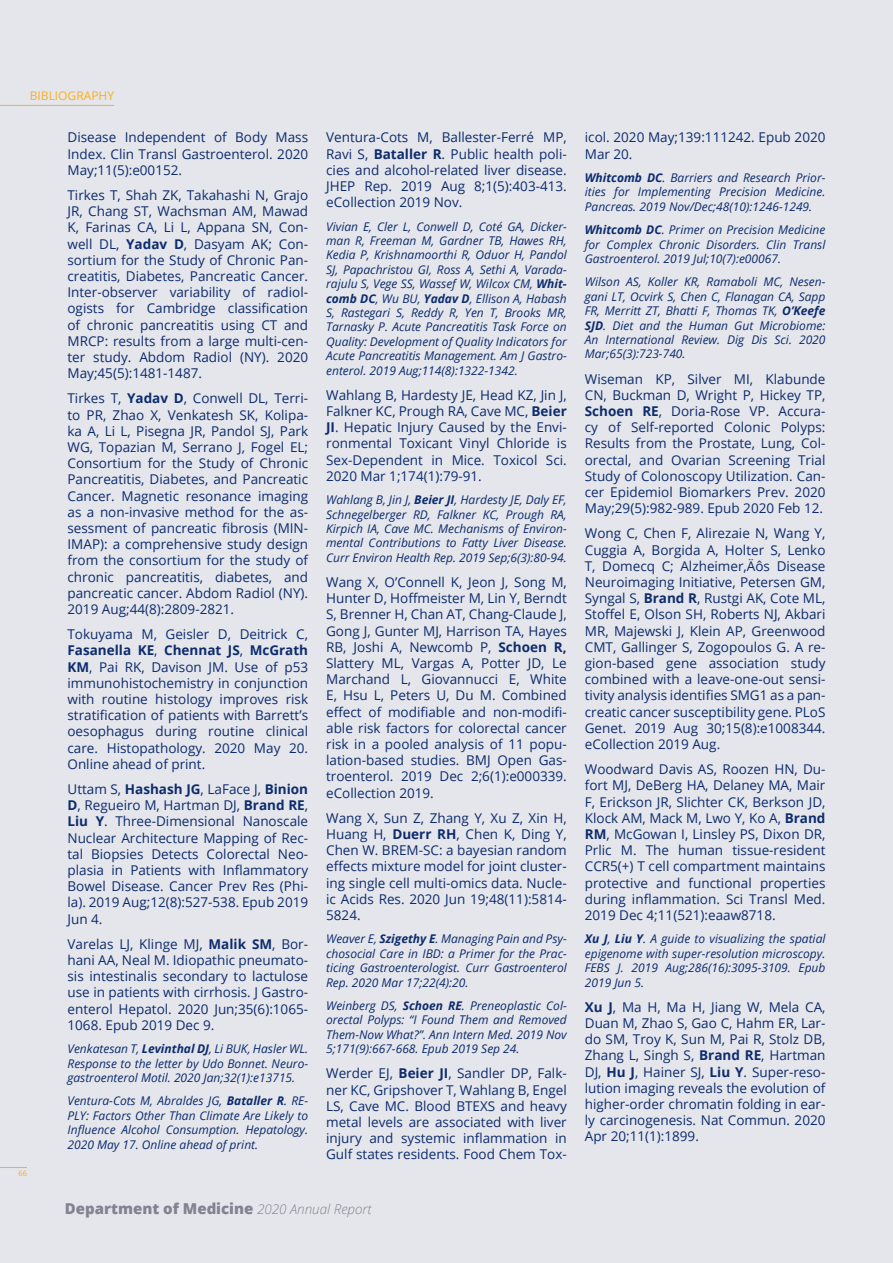
<style>
.page{position:relative;width:893px;height:1263px;background:#e4e6eb}
.page>*{position:absolute;margin:0;border:0;box-sizing:border-box;transform-origin:0 0}
.t1{font:800 15px "Open Sans";color:#828291}
.t2{font:13.5px/16.2px "Open Sans";color:#0d2b6d;text-align:justify}
.t3{font:italic 12px/14.4px "Open Sans";color:#0d2b6d;text-align:justify}
.t4{font:12px "Open Sans";color:#fbaf1d}
.t5{font:7.5px "Open Sans";color:#fbaf1d}
.s1{font-weight:700}
.s2{font-weight:300;font-style:italic;font-size:13.5px}
</style>
<div class="page">
<svg style="left:0;top:1167px;width:27px;height:1px"></svg>
<hr style="left:0;top:105px;width:114px;height:1px;background:#fbaf1d">
<p class="t4" style="left:30px;top:87px;width:86px">BIBLIOGRAPHY</p>
<p class="t5" style="left:18px;top:1168px;width:10px">66</p>
<p class="t2" style="left:68px;top:129px;width:242px">Disease Independent of Body Mass Index. Clin Transl Gastroenterol. 2020<br>May;11(5):e00152.</p>
<p class="t2" style="left:68px;top:187px;width:242px">Tirkes T, Shah ZK, Takahashi N, Grajo JR, Chang ST, Wachsman AM, Mawad K, Farinas CA, Li L, Appana SN, Con&shy;well DL, <span class="s1">Yadav D</span>, Dasyam AK; Con&shy;sortium for the Study of Chronic Pan&shy;creatitis, Diabetes, Pancreatic Cancer.<br>Inter-observer variability of radiol&shy;ogists for Cambridge classification of chronic pancreatitis using CT and MRCP: results from a large multi-cen&shy;ter study. Abdom Radiol (NY). 2020<br>May;45(5):1481-1487.</p>
<p class="t2" style="left:68px;top:390px;width:242px">Tirkes T, <span class="s1">Yadav D</span>, Conwell DL, Terri&shy;to PR, Zhao X, Venkatesh SK, Kolipa&shy;ka A, Li L, Pisegna JR, Pandol SJ, Park WG, Topazian M, Serrano J, Fogel EL; Consortium for the Study of Chronic Pancreatitis, Diabetes, and Pancreatic Cancer. Magnetic resonance imaging as a non-invasive method for the as&shy;sessment of pancreatic fibrosis (MIN-IMAP): a comprehensive study design from the consortium for the study of chronic pancreatitis, diabetes, and pancreatic cancer. Abdom Radiol (NY).<br>2019 Aug;44(8):2809-2821.</p>
<p class="t2" style="left:68px;top:626px;width:242px">Tokuyama M, Geisler D, Deitrick C, <span class="s1">Fasanella KE</span>, <span class="s1">Chennat JS</span>, <span class="s1">McGrath KM</span>, Pai RK, Davison JM. Use of p53 immunohistochemistry in conjunction with routine histology improves risk stratification of patients with Barrett’s oesophagus during routine clinical care. Histopathology. 2020 May 20.<br>Online ahead of print.</p>
<p class="t2" style="left:68px;top:781px;width:242px">Uttam S, <span class="s1">Hashash JG</span>, LaFace J, <span class="s1">Binion D</span>, Regueiro M, Hartman DJ, <span class="s1">Brand RE</span>, <span class="s1">Liu Y</span>. Three-Dimensional Nanoscale Nuclear Architecture Mapping of Rec&shy;tal Biopsies Detects Colorectal Neo&shy;plasia in Patients with Inflammatory Bowel Disease. Cancer Prev Res (Phi&shy;la). 2019 Aug;12(8):527-538. Epub 2019<br>Jun 4.</p>
<p class="t2" style="left:68px;top:935px;width:242px">Varelas LJ, Klinge MJ, <span class="s1">Malik SM</span>, Bor&shy;hani AA, Neal M. Idiopathic pneumato&shy;sis intestinalis secondary to lactulose use in patients with cirrhosis. J Gastro&shy;enterol Hepatol. 2020 Jun;35(6):1065- 1068. Epub 2019 Dec 9.</p>
<p class="t3" style="left:68px;top:1041px;width:242px">Venkatesan T, <span class="s1">Levinthal DJ</span>, Li BUK, Hasler WL.<br>Response to the letter by Udo Bonnet. Neuro&shy;gastroenterol Motil. 2020 Jan;32(1):e13715.</p>
<p class="t3" style="left:68px;top:1093px;width:242px">Ventura-Cots M, Abraldes JG, <span class="s1">Bataller R</span>. RE-PLY: Factors Other Than Climate Are Likely to Influence Alcohol Consumption. Hepatology.<br>2020 May 17. Online ahead of print.</p>
<p class="t2" style="left:326px;top:129px;width:242px">Ventura-Cots M, Ballester-Ferré MP, Ravi S, <span class="s1">Bataller R</span>. Public health poli&shy;cies and alcohol-related liver disease.<br>JHEP Rep. 2019 Aug 8;1(5):403-413. eCollection 2019 Nov.</p>
<p class="t3" style="left:326px;top:219px;width:242px">Vivian E, Cler L, Conwell D, Coté GA, Dicker&shy;man R, Freeman M, Gardner TB, Hawes RH, Kedia P, Krishnamoorthi R, Oduor H, Pandol SJ, Papachristou GI, Ross A, Sethi A, Varada&shy;rajulu S, Vege SS, Wassef W, Wilcox CM, <span class="s1">Whit&shy;comb DC</span>, Wu BU, <span class="s1">Yadav D</span>, Ellison A, Habash S, Rastegari S, Reddy R, Yen T, Brooks MR, Tarnasky P. Acute Pancreatitis Task Force on Quality: Development of Quality Indicators for Acute Pancreatitis Management. Am J Gastro&shy;enterol. 2019 Aug;114(8):1322-1342.</p>
<p class="t2" style="left:326px;top:386px;width:242px">Wahlang B, Hardesty JE, Head KZ, Jin J, Falkner KC, Prough RA, Cave MC, <span class="s1">Beier JI</span>. Hepatic Injury Caused by the Envi&shy;ronmental Toxicant Vinyl Chloride is Sex-Dependent in Mice. Toxicol Sci.<br>2020 Mar 1;174(1):79-91.</p>
<p class="t3" style="left:326px;top:492px;width:242px">Wahlang B, Jin J, <span class="s1">Beier JI</span>, Hardesty JE, Daly EF, Schnegelberger RD, Falkner KC, Prough RA, Kirpich IA, Cave MC. Mechanisms of Environ&shy;mental Contributions to Fatty Liver Disease.<br>Curr Environ Health Rep. 2019 Sep;6(3):80-94.</p>
<p class="t2" style="left:326px;top:574px;width:242px">Wang X, O’Connell K, Jeon J, Song M, Hunter D, Hoffmeister M, Lin Y, Berndt S, Brenner H, Chan AT, Chang-Claude J, Gong J, Gunter MJ, Harrison TA, Hayes RB, Joshi A, Newcomb P, <span class="s1">Schoen R, </span>Slattery ML, Vargas A, Potter JD, Le Marchand L, Giovannucci E, White E, Hsu L, Peters U, Du M. Combined effect of modifiable and non-modifi&shy;able risk factors for colorectal cancer risk in a pooled analysis of 11 popu&shy;lation-based studies. BMJ Open Gas&shy;troenterol. 2019 Dec 2;6(1):e000339. eCollection 2019.</p>
<p class="t2" style="left:326px;top:809px;width:242px">Wang X, Sun Z, Zhang Y, Xu Z, Xin H, Huang H, <span class="s1">Duerr RH</span>, Chen K, Ding Y, Chen W. BREM-SC: a bayesian random effects mixture model for joint cluster&shy;ing single cell multi-omics data. Nucle&shy;ic Acids Res. 2020 Jun 19;48(11):5814- 5824.</p>
<p class="t3" style="left:326px;top:931px;width:242px">Weaver E, <span class="s1">Szigethy E</span>. Managing Pain and Psy&shy;chosocial Care in IBD: a Primer for the Prac&shy;ticing Gastroenterologist. Curr Gastroenterol Rep. 2020 Mar 17;22(4):20.</p>
<p class="t3" style="left:326px;top:998px;width:242px">Weinberg DS, <span class="s1">Schoen RE</span>. Preneoplastic Col&shy;orectal Polyps: “I Found Them and Removed Them-Now What?”. Ann Intern Med. 2019 Nov 5;171(9):667-668. Epub 2019 Sep 24.</p>
<p class="t2" style="left:326px;top:1065px;width:242px">Werder EJ, <span class="s1">Beier JI</span>, Sandler DP, Falk&shy;ner KC, Gripshover T, Wahlang B, Engel LS, Cave MC. Blood BTEXS and heavy metal levels are associated with liver injury and systemic inflammation in Gulf states residents. Food Chem Tox-</p>
<p class="t1" style="left:65px;top:1197px;width:308px">Department of Medicine <span class="s2">2020 Annual Report</span></p>
<p class="t2" style="left:585px;top:129px;width:242px">icol. 2020 May;139:111242. Epub 2020<br>Mar 20.</p>
<p class="t3" style="left:585px;top:170px;width:242px"><span class="s1">Whitcomb DC</span>. Barriers and Research Prior&shy;ities for Implementing Precision Medicine.<br>Pancreas. 2019 Nov/Dec;48(10):1246-1249.</p>
<p class="t3" style="left:585px;top:222px;width:242px"><span class="s1">Whitcomb DC</span>. Primer on Precision Medicine for Complex Chronic Disorders. Clin Transl Gastroenterol. 2019 Jul;10(7):e00067.</p>
<p class="t3" style="left:585px;top:274px;width:242px">Wilson AS, Koller KR, Ramaboli MC, Nesen&shy;gani LT, Ocvirk S, Chen C, Flanagan CA, Sapp FR, Merritt ZT, Bhatti F, Thomas TK, <span class="s1">O’Keefe SJD</span>. Diet and the Human Gut Microbiome:<br>An International Review. Dig Dis Sci. 2020<br>Mar;65(3):723-740.</p>
<p class="t2" style="left:585px;top:370px;width:242px">Wiseman KP, Silver MI, Klabunde CN, Buckman D, Wright P, Hickey TP, <span class="s1">Schoen RE</span>, Doria-Rose VP. Accura&shy;cy of Self-reported Colonic Polyps:<br>Results from the Prostate, Lung, Col&shy;orectal, and Ovarian Screening Trial Study of Colonoscopy Utilization. Can&shy;cer Epidemiol Biomarkers Prev. 2020<br>May;29(5):982-989. Epub 2020 Feb 12.</p>
<p class="t2" style="left:585px;top:525px;width:242px">Wong C, Chen F, Alirezaie N, Wang Y, Cuggia A, Borgida A, Holter S, Lenko T, Domecq C; Alzheimer‚Äôs Disease Neuroimaging Initiative, Petersen GM, Syngal S, <span class="s1">Brand R</span>, Rustgi AK, Cote ML, Stoffel E, Olson SH, Roberts NJ, Akbari MR, Majewski J, Klein AP, Greenwood CMT, Gallinger S, Zogopoulos G. A re&shy;gion-based gene association study combined with a leave-one-out sensi&shy;tivity analysis identifies SMG1 as a pan&shy;creatic cancer susceptibility gene. PLoS Genet. 2019 Aug 30;15(8):e1008344. eCollection 2019 Aug.</p>
<p class="t2" style="left:585px;top:761px;width:242px">Woodward Davis AS, Roozen HN, Du&shy;fort MJ, DeBerg HA, Delaney MA, Mair F, Erickson JR, Slichter CK, Berkson JD, Klock AM, Mack M, Lwo Y, Ko A, <span class="s1">Brand RM</span>, McGowan I, Linsley PS, Dixon DR, Prlic M. The human tissue-resident CCR5(+) T cell compartment maintains protective and functional properties during inflammation. Sci Transl Med.<br>2019 Dec 4;11(521):eaaw8718.</p>
<p class="t3" style="left:585px;top:931px;width:242px"><span class="s1">Xu J</span>, <span class="s1">Liu Y</span>. A guide to visualizing the spatial epigenome with super-resolution microscopy.<br>FEBS J. 2019 Aug;286(16):3095-3109. Epub 2019 Jun 5.</p>
<p class="t2" style="left:585px;top:998px;width:242px"><span class="s1">Xu J</span>, Ma H, Ma H, Jiang W, Mela CA, Duan M, Zhao S, Gao C, Hahm ER, Lar&shy;do SM, Troy K, Sun M, Pai R, Stolz DB, Zhang L, Singh S, <span class="s1">Brand RE</span>, Hartman DJ, <span class="s1">Hu J</span>, Hainer SJ, <span class="s1">Liu Y</span>. Super-reso&shy;lution imaging reveals the evolution of higher-order chromatin folding in ear&shy;ly carcinogenesis. Nat Commun. 2020<br>Apr 20;11(1):1899.</p>
</div>
